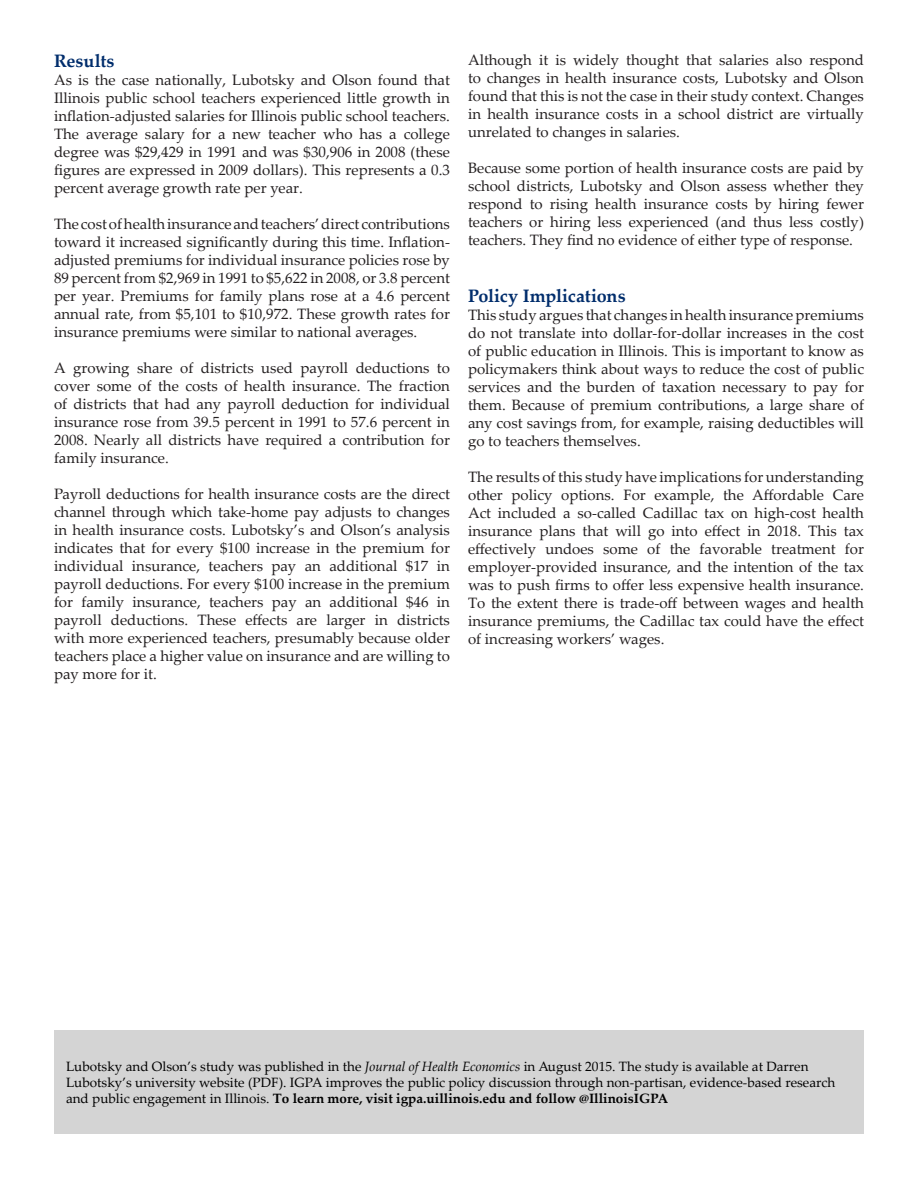
<style>
.page{position:relative;width:918px;height:1188px;background:#fff}
.page>*{position:absolute;margin:0;border:0;box-sizing:border-box;transform-origin:0 0}
.t1{font:700 18px "Palatino Linotype";letter-spacing:-.005em;color:#002d6c}
.t2{font:15px/18px "Palatino Linotype";color:#231f20;text-align:justify}
.t3{font:13.5px/16.2px "Palatino Linotype";color:#000}
.s1{font-style:italic}
.s2{font-weight:700}
</style>
<div class="page">
<div style="left:54px;top:1030px;width:810px;height:104px;background:#d4d4d4"></div>
<p class="t1" style="left:54px;top:48px;width:62px">Results</p>
<p class="t2" style="left:54px;top:70px;width:398px">As is the case nationally, Lubotsky and Olson found that Illinois public school teachers experienced little growth in inflation-adjusted salaries for Illinois public school teachers.<br>The average salary for a new teacher who has a college degree was $29,429 in 1991 and was $30,906 in 2008 (these figures are expressed in 2009 dollars). This represents a 0.3 percent average growth rate per year.</p>
<p class="t2" style="left:54px;top:214px;width:398px">The cost of health insurance and teachers’ direct contributions toward it increased significantly during this time. Inflation&shy;adjusted premiums for individual insurance policies rose by 89 percent from $2,969 in 1991 to $5,622 in 2008, or 3.8 percent per year. Premiums for family plans rose at a 4.6 percent annual rate, from $5,101 to $10,972. These growth rates for insurance premiums were similar to national averages.</p>
<p class="t2" style="left:54px;top:358px;width:398px">A growing share of districts used payroll deductions to cover some of the costs of health insurance. The fraction of districts that had any payroll deduction for individual insurance rose from 39.5 percent in 1991 to 57.6 percent in 2008. Nearly all districts have required a contribution for family insurance.</p>
<p class="t2" style="left:54px;top:484px;width:398px">Payroll deductions for health insurance costs are the direct channel through which take-home pay adjusts to changes in health insurance costs. Lubotsky’s and Olson’s analysis indicates that for every $100 increase in the premium for individual insurance, teachers pay an additional $17 in payroll deductions. For every $100 increase in the premium for family insurance, teachers pay an additional $46 in payroll deductions. These effects are larger in districts with more experienced teachers, presumably because older teachers place a higher value on insurance and are willing to pay more for it.</p>
<p class="t2" style="left:468px;top:50px;width:398px">Although it is widely thought that salaries also respond to changes in health insurance costs, Lubotsky and Olson found that this is not the case in their study context. Changes in health insurance costs in a school district are virtually unrelated to changes in salaries.</p>
<p class="t2" style="left:468px;top:158px;width:398px">Because some portion of health insurance costs are paid by school districts, Lubotsky and Olson assess whether they respond to rising health insurance costs by hiring fewer teachers or hiring less experienced (and thus less costly) teachers. They find no evidence of either type of response.</p>
<p class="t1" style="left:468px;top:283px;width:159px">Policy Implications</p>
<p class="t2" style="left:468px;top:305px;width:398px">This study argues that changes in health insurance premiums do not translate into dollar-for-dollar increases in the cost of public education in Illinois. This is important to know as policymakers think about ways to reduce the cost of public services and the burden of taxation necessary to pay for them. Because of premium contributions, a large share of any cost savings from, for example, raising deductibles will go to teachers themselves.</p>
<p class="t2" style="left:468px;top:467px;width:398px">The results of this study have implications for understanding other policy options. For example, the Affordable Care Act included a so-called Cadillac tax on high-cost health insurance plans that will go into effect in 2018. This tax effectively undoes some of the favorable treatment for employer-provided insurance, and the intention of the tax was to push firms to offer less expensive health insurance.<br>To the extent there is trade-off between wages and health insurance premiums, the Cadillac tax could have the effect of increasing workers’ wages.</p>
<p class="t3" style="left:66px;top:1058px;width:771px">Lubotsky and Olson’s study was published in the <span class="s1">Journal of Health Economics</span> in August 2015. The study is available at Darren<br>Lubotsky’s university website (PDF). IGPA improves the public policy discussion through non-partisan, evidence-based research and public engagement in Illinois. <span class="s2">To learn more, visit igpa.uillinois.edu and follow @IllinoisIGPA</span></p>
</div>
